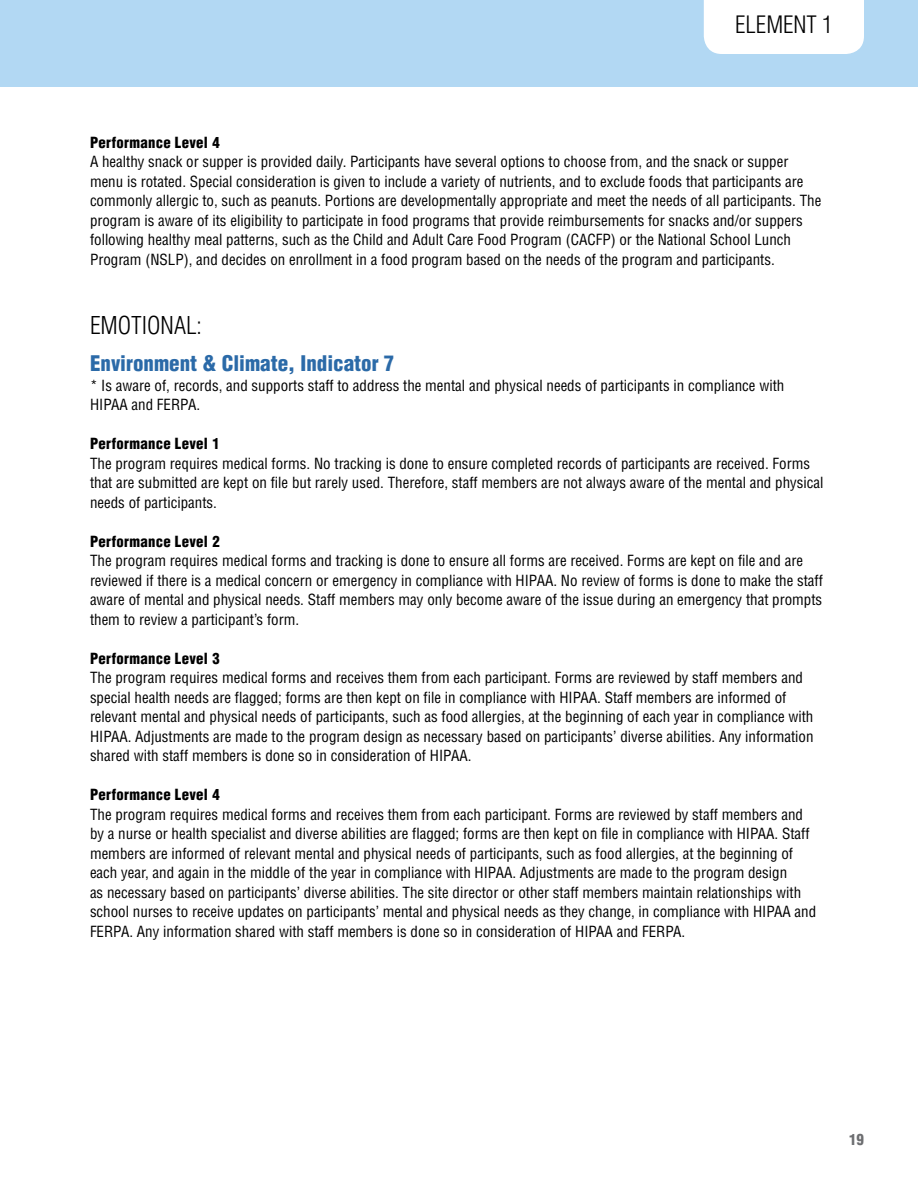
<style>
.page{position:relative;width:918px;height:1188px;background:#fff}
.page>*{position:absolute;margin:0;border:0;box-sizing:border-box;transform-origin:0 0}
.t1{font:300 condensed 24px "Helvetica LT Std";color:#000}
.t2{font:300 condensed 23.4px "Helvetica LT Std";color:#000}
.t3{font:900 condensed 21px "Helvetica LT Std";color:#2b6aa8}
.t4{font:condensed 15px/19.5px "Helvetica LT Std";color:#000}
.t5{font:900 condensed 15px "Helvetica LT Std";letter-spacing:.02em;color:#000}
.t6{font:900 condensed 15px "Helvetica LT Std";color:#6d6e71}
</style>
<div class="page">
<div style="left:0;top:0;width:918px;height:86px;background:#b2d8f3"></div>
<div style="left:704px;top:0;width:160px;height:54px;background:#fff"></div>
<h2 class="t2" style="left:735px;top:10px;width:99px">ELEMENT 1</h2>
<p class="t5" style="left:90px;top:133px;width:131px">Performance Level 4</p>
<p class="t4" style="left:90px;top:152px;width:733px">A healthy snack or supper is provided daily. Participants have several options to choose from, and the snack or supper menu is rotated. Special consideration is given to include a variety of nutrients, and to exclude foods that participants are commonly allergic to, such as peanuts. Portions are developmentally appropriate and meet the needs of all participants. The program is aware of its eligibility to participate in food programs that provide reimbursements for snacks and/or suppers following healthy meal patterns, such as the Child and Adult Care Food Program (CACFP) or the National School Lunch Program (NSLP), and decides on enrollment in a food program based on the needs of the program and participants.</p>
<h1 class="t1" style="left:90px;top:310px;width:113px">EMOTIONAL:</h1>
<h3 class="t3" style="left:90px;top:350px;width:306px">Environment &amp; Climate, Indicator 7</h3>
<p class="t4" style="left:90px;top:376px;width:696px">* Is aware of, records, and supports staff to address the mental and physical needs of participants in compliance with<br>HIPAA and FERPA.</p>
<p class="t5" style="left:90px;top:434px;width:131px">Performance Level 1</p>
<p class="t4" style="left:90px;top:454px;width:735px">The program requires medical forms. No tracking is done to ensure completed records of participants are received. Forms that are submitted are kept on file but rarely used. Therefore, staff members are not always aware of the mental and physical needs of participants.</p>
<p class="t5" style="left:90px;top:532px;width:131px">Performance Level 2</p>
<p class="t4" style="left:90px;top:551px;width:734px">The program requires medical forms and tracking is done to ensure all forms are received. Forms are kept on file and are reviewed if there is a medical concern or emergency in compliance with HIPAA. No review of forms is done to make the staff aware of mental and physical needs. Staff members may only become aware of the issue during an emergency that prompts them to review a participant’s form.</p>
<p class="t5" style="left:90px;top:649px;width:131px">Performance Level 3</p>
<p class="t4" style="left:90px;top:668px;width:725px">The program requires medical forms and receives them from each participant. Forms are reviewed by staff members and special health needs are flagged; forms are then kept on file in compliance with HIPAA. Staff members are informed of relevant mental and physical needs of participants, such as food allergies, at the beginning of each year in compliance with HIPAA. Adjustments are made to the program design as necessary based on participants’ diverse abilities. Any information shared with staff members is done so in consideration of HIPAA.</p>
<p class="t5" style="left:90px;top:785px;width:131px">Performance Level 4</p>
<p class="t4" style="left:90px;top:805px;width:728px">The program requires medical forms and receives them from each participant. Forms are reviewed by staff members and by a nurse or health specialist and diverse abilities are flagged; forms are then kept on file in compliance with HIPAA. Staff members are informed of relevant mental and physical needs of participants, such as food allergies, at the beginning of each year, and again in the middle of the year in compliance with HIPAA. Adjustments are made to the program design<br>as necessary based on participants’ diverse abilities. The site director or other staff members maintain relationships with school nurses to receive updates on participants’ mental and physical needs as they change, in compliance with HIPAA and FERPA. Any information shared with staff members is done so in consideration of HIPAA and FERPA.</p>
<p class="t6" style="left:849px;top:1130px;width:16px">19</p>
</div>
